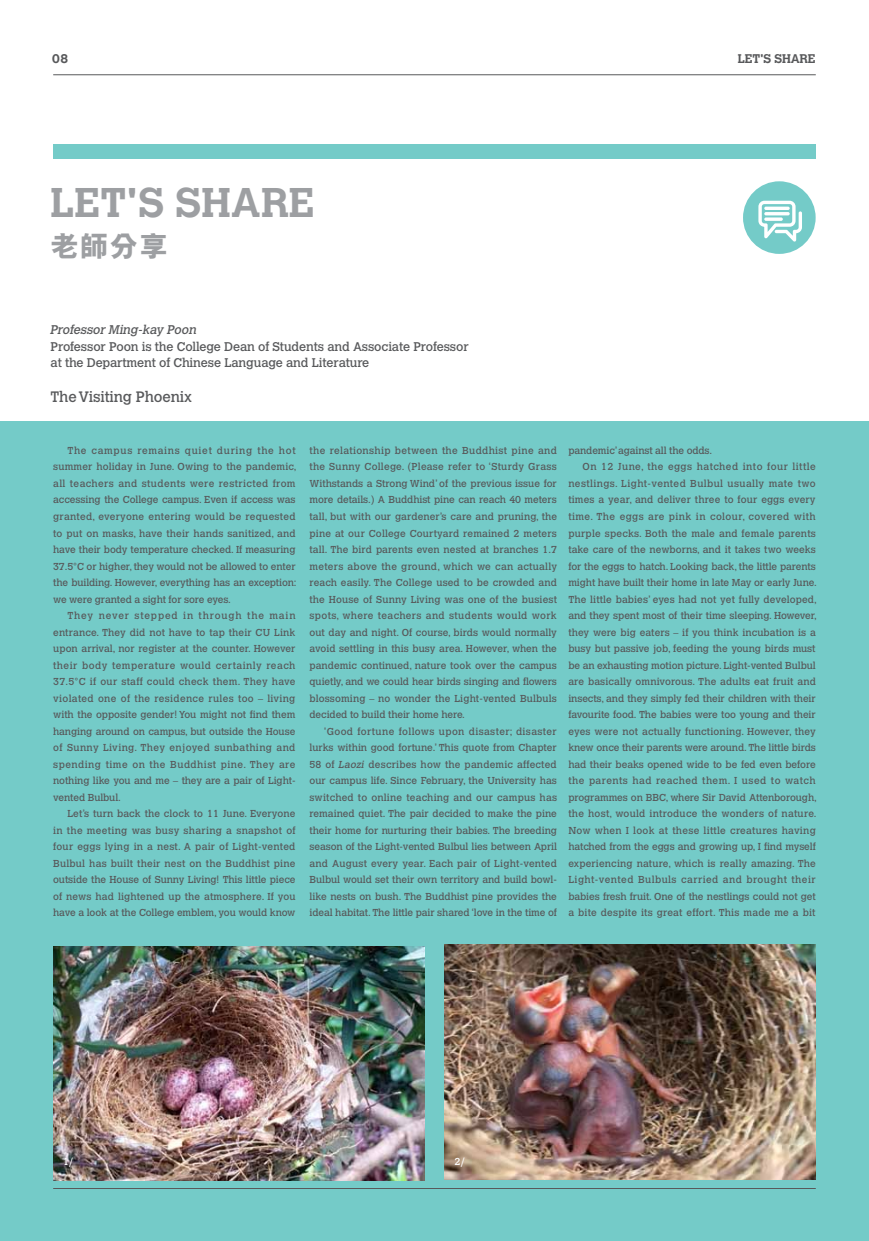
<style>
.page{position:relative;width:869px;height:1241px;background:#fff}
.page>*{position:absolute;margin:0;border:0;box-sizing:border-box;transform-origin:0 0}
.t1{font:700 41.25px "Calvert";color:#9d9fa2}
.t2{font:800 28.75px "M Hei HK";color:#9d9fa2}
.t3{font:15px "Calvert";letter-spacing:-.01em;color:#58595b}
.t4{font:12.5px/16.5px "Calvert";letter-spacing:-.01em;color:#58595b}
.t5{font:italic 12.5px "Calvert";color:#58595b}
.t6{font:700 12.5px "Calvert";letter-spacing:-.01em;color:#58595b}
.t7{font:10px/16.5px "Calvert";letter-spacing:-.005em;color:#58595b;text-align:justify}
.t8{font:10px "Calvert";letter-spacing:.015em;color:#58595b}
.t9{font:10px "Calvert";letter-spacing:.045em;color:#58595b}
.t10{font:10px "Calvert";letter-spacing:.04em;color:#58595b}
.t11{font:10px "Calvert";letter-spacing:.02em;color:#58595b}
.t12{font:10px "Calvert";letter-spacing:.025em;color:#58595b}
.t13{font:10px "Calvert";color:#fff}
.s1{font-style:italic}
</style>
<div class="page">
<div style="left:0;top:421px;width:868px;height:819px;background:#74cbc8"></div>
<hr style="left:53px;top:75px;width:762px;height:1px;background:#58595b">
<hr style="left:53px;top:1187px;width:762px;height:1px;background:#58595b">
<div style="left:53px;top:145px;width:762px;height:14px;background:#74cbc8"></div>
<div style="left:742px;top:181px;width:73px;height:73px;background:#74cbc8;border-radius:50%"></div>
<svg style="left:758px;top:201px;width:43px;height:41px"></svg>
<svg style="left:764px;top:206px;width:25px;height:4px"></svg>
<hr style="left:764px;top:212px;width:25px;height:3px;background:#fff;border-radius:2px">
<svg style="left:764px;top:217px;width:18px;height:4px"></svg>
<img style="left:53px;top:946px;width:371px;height:234px">
<img style="left:444px;top:944px;width:371px;height:235px">
<p class="t6" style="left:52px;top:51px;width:18px">08</p>
<p class="t6" style="left:737px;top:51px;width:79px">LET'S SHARE</p>
<h1 class="t1" style="left:51px;top:176px;width:265px">LET'S SHARE</h1>
<h2 class="t2" style="left:51px;top:232px;width:119px">老師分享</h2>
<p class="t5" style="left:50px;top:322px;width:150px">Professor Ming-kay Poon</p>
<p class="t4" style="left:51px;top:338px;width:419px">Professor Poon is the College Dean of Students and Associate Professor at the Department of Chinese Language and Literature</p>
<h3 class="t3" style="left:51px;top:388px;width:143px">The Visiting Phoenix</h3>
<p class="t7" style="left:53px;top:442px;width:245px;text-indent:14px">The campus remains quiet during the hot summer holiday in June. Owing to the pandemic, all teachers and students were restricted from accessing the College campus. Even if access was granted, everyone entering would be requested to put on masks, have their hands sanitized, and have their body temperature checked. If measuring 37.5°C or higher, they would not be allowed to enter the building. However, everything has an exception: we were granted a sight for sore eyes.</p>
<p class="t7" style="left:53px;top:607px;width:244px;text-indent:14px">They never stepped in through the main entrance. They did not have to tap their CU Link upon arrival, nor register at the counter. However their body temperature would certainly reach 37.5°C if our staff could check them. They have violated one of the residence rules too – living with the opposite gender! You might not find them hanging around on campus, but outside the House of Sunny Living. They enjoyed sunbathing and spending time on the Buddhist pine. They are nothing like you and me – they are a pair of Light&shy;vented Bulbul.</p>
<p class="t7" style="left:53px;top:805px;width:244px;text-indent:14px">Let’s turn back the clock to 11 June. Everyone in the meeting was busy sharing a snapshot of four eggs lying in a nest. A pair of Light-vented Bulbul has built their nest on the Buddhist pine outside the House of Sunny Living! This little piece of news had lightened up the atmosphere. If you have a look at the College emblem, you would know</p>
<p class="t7" style="left:309px;top:442px;width:249px">the relationship between the Buddhist pine and the Sunny College. (Please refer to ‘Sturdy Grass Withstands a Strong Wind’ of the previous issue for more details.) A Buddhist pine can reach 40 meters tall, but with our gardener’s care and pruning, the pine at our College Courtyard remained 2 meters tall. The bird parents even nested at branches 1.7 meters above the ground, which we can actually reach easily. The College used to be crowded and the House of Sunny Living was one of the busiest spots, where teachers and students would work out day and night. Of course, birds would normally avoid settling in this busy area. However, when the pandemic continued, nature took over the campus quietly, and we could hear birds singing and flowers blossoming – no wonder the Light-vented Bulbuls decided to build their home here.</p>
<p class="t7" style="left:309px;top:722px;width:249px;text-indent:14px">'Good fortune follows upon disaster; disaster lurks within good fortune.’ This quote from Chapter 58 of <span class="s1">Laozi</span> describes how the pandemic affected our campus life. Since February, the University has switched to online teaching and our campus has remained quiet. The pair decided to make the pine their home for nurturing their babies. The breeding season of the Light-vented Bulbul lies between April and August every year. Each pair of Light-vented Bulbul would set their own territory and build bowl&shy;like nests on bush. The Buddhist pine provides the ideal habitat. The little pair shared ‘love in the time of</p>
<p class="t7" style="left:568px;top:442px;width:145px">pandemic’against all the odds.</p>
<p class="t9" style="left:582px;top:461px;width:235px">On 12 June, the eggs hatched into four little</p>
<p class="t10" style="left:568px;top:477px;width:248px">nestlings. Light-vented Bulbul usually mate two</p>
<p class="t8" style="left:568px;top:494px;width:249px">times a year, and deliver three to four eggs every</p>
<p class="t10" style="left:568px;top:510px;width:249px">time. The eggs are pink in colour, covered with</p>
<p class="t11" style="left:568px;top:527px;width:249px">purple specks. Both the male and female parents</p>
<p class="t7" style="left:568px;top:541px;width:249px">take care of the newborns, and it takes two weeks</p>
<p class="t7" style="left:568px;top:557px;width:249px">for the eggs to hatch. Looking back, the little parents</p>
<p class="t7" style="left:568px;top:574px;width:250px">might have built their home in late May or early June.</p>
<p class="t7" style="left:568px;top:590px;width:250px">The little babies’ eyes had not yet fully developed,</p>
<p class="t7" style="left:568px;top:607px;width:250px">and they spent most of their time sleeping. However,</p>
<p class="t7" style="left:568px;top:623px;width:249px">they were big eaters – if you think incubation is a</p>
<p class="t7" style="left:568px;top:640px;width:248px">busy but passive job, feeding the young birds must</p>
<p class="t7" style="left:568px;top:656px;width:249px">be an exhausting motion picture. Light-vented Bulbul</p>
<p class="t8" style="left:568px;top:675px;width:249px">are basically omnivorous. The adults eat fruit and</p>
<p class="t7" style="left:568px;top:689px;width:249px">insects, and they simply fed their children with their</p>
<p class="t7" style="left:568px;top:706px;width:249px">favourite food. The babies were too young and their</p>
<p class="t8" style="left:568px;top:725px;width:249px">eyes were not actually functioning. However, they</p>
<p class="t7" style="left:568px;top:739px;width:249px">knew once their parents were around. The little birds</p>
<p class="t7" style="left:568px;top:755px;width:249px">had their beaks opened wide to be fed even before</p>
<p class="t9" style="left:568px;top:774px;width:248px">the parents had reached them. I used to watch</p>
<p class="t7" style="left:568px;top:788px;width:250px">programmes on BBC, where Sir David Attenborough,</p>
<p class="t12" style="left:568px;top:807px;width:249px">the host, would introduce the wonders of nature.</p>
<p class="t12" style="left:568px;top:824px;width:249px">Now when I look at these little creatures having</p>
<p class="t7" style="left:568px;top:838px;width:249px">hatched from the eggs and growing up, I find myself</p>
<p class="t8" style="left:568px;top:857px;width:249px">experiencing nature, which is really amazing. The</p>
<p class="t9" style="left:568px;top:873px;width:249px">Light-vented Bulbuls carried and brought their</p>
<p class="t7" style="left:568px;top:887px;width:249px">babies fresh fruit. One of the nestlings could not get</p>
<p class="t11" style="left:568px;top:906px;width:248px">a bite despite its great effort. This made me a bit</p>
<p class="t13" style="left:63px;top:1155px;width:12px">1/</p>
<p class="t13" style="left:454px;top:1155px;width:12px">2/</p>
</div>
